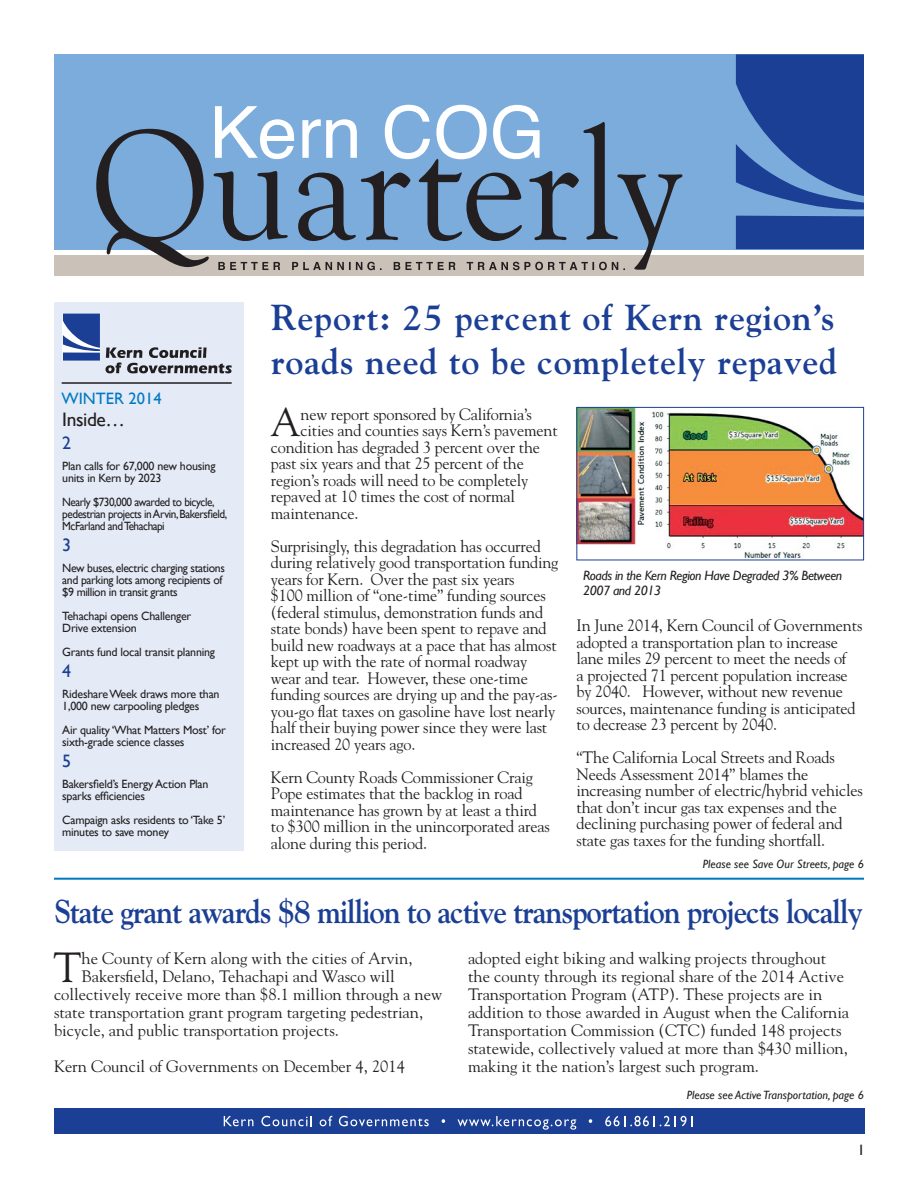
<style>
.page{position:relative;width:918px;height:1188px;background:#fff}
.page>*{position:absolute;margin:0;border:0;box-sizing:border-box;transform-origin:0 0}
.t1{font:42px "Goudy";color:#231f20}
.t2{font:39.9px "Goudy";color:#231f20}
.t3{font:700 36px/43.2px "Goudy";letter-spacing:.02em;color:#1b3f94}
.t4{font:700 33px "Goudy";letter-spacing:-.035em;color:#1b3f94;scale:.93 1}
.t5{font:19.5px "Gill Sans";letter-spacing:-.02em;color:#231f20}
.t6{font:18px "Gill Sans";color:#1b3f94}
.t7{font:16.5px/16.5px "Goudy";letter-spacing:-.01em;color:#231f20}
.t8{font:16.5px "Gill Sans";color:#0079c1}
.t9{font:15px "Gill Sans";color:#231f20}
.t10{font:italic 13.5px/15px "Gill Sans";letter-spacing:-.03em;color:#231f20}
.t11{font:12px/12px "Gill Sans";letter-spacing:-.02em;color:#231f20}
.t12{font:12px/12px "Gill Sans";letter-spacing:-.04em;color:#231f20;scale:.94 1}
.t13{font:italic 12px "Gill Sans";color:#231f20}
</style>
<div class="page">
<div style="left:54px;top:1109px;width:811px;height:25px;background:#1b3f94"></div>
<svg style="left:224px;top:1116px;width:29px;height:10px"></svg>
<svg style="left:261px;top:1116px;width:51px;height:10px"></svg>
<svg style="left:320px;top:1116px;width:12px;height:10px"></svg>
<svg style="left:339px;top:1116px;width:90px;height:10px"></svg>
<svg style="left:442px;top:1119px;width:3px;height:4px"></svg>
<svg style="left:457px;top:1116px;width:119px;height:14px"></svg>
<svg style="left:589px;top:1119px;width:3px;height:4px"></svg>
<svg style="left:605px;top:1116px;width:88px;height:10px"></svg>
<div style="left:54px;top:54px;width:810px;height:195px;background:#7bacdc"></div>
<div style="left:736px;top:216px;width:128px;height:33px;background:#1b3f94"></div>
<svg style="left:736px;top:54px;width:128px;height:156px"></svg>
<div style="left:54px;top:256px;width:810px;height:20px;background:#cac2b8"></div>
<svg style="left:96px;top:122px;width:586px;height:148px"></svg>
<svg style="left:215px;top:105px;width:325px;height:54px"></svg>
<div style="left:54px;top:303px;width:190px;height:548px;background:#e4ebf7"></div>
<hr style="left:62px;top:382px;width:170px;height:2px;background:#211e1f">
<div style="left:63px;top:313px;width:37px;height:48px;background:#94a5cd"></div>
<svg style="left:63px;top:314px;width:37px;height:47px;background:#4b67aa"></svg>
<svg style="left:106px;top:347px;width:126px;height:26px"></svg>
<hr style="left:54px;top:878px;width:810px;height:2px;background:#0079c1">
<img style="left:578px;top:409px;width:284px;height:149px">
<div style="left:576px;top:407px;width:288px;height:153px;border:1px solid #1b3f94"></div>
<p class="t8" style="left:62px;top:389px;width:101px">WINTER 2014</p>
<p class="t5" style="left:62px;top:408px;width:64px">Inside…</p>
<p class="t6" style="left:62px;top:432px;width:10px">2</p>
<p class="t11" style="left:62px;top:460px;width:155px">Plan calls for 67,000 new housing units in Kern by 2023</p>
<p class="t12" style="left:62px;top:496px;width:177px">Nearly $730,000 awarded to bicycle, pedestrian projects in Arvin, Bakersfield,<br>McFarland and Tehachapi</p>
<p class="t6" style="left:62px;top:534px;width:10px">3</p>
<p class="t11" style="left:62px;top:562px;width:164px">New buses, electric charging stations and parking lots among recipients of $9 million in transit grants</p>
<p class="t11" style="left:62px;top:610px;width:131px">Tehachapi opens Challenger<br>Drive extension</p>
<p class="t11" style="left:62px;top:646px;width:154px">Grants fund local transit planning</p>
<p class="t6" style="left:62px;top:660px;width:10px">4</p>
<p class="t11" style="left:62px;top:688px;width:159px">Rideshare Week draws more than<br>1,000 new carpooling pledges</p>
<p class="t11" style="left:62px;top:724px;width:165px">Air quality ‘What Matters Most’ for sixth-grade science classes</p>
<p class="t6" style="left:62px;top:750px;width:10px">5</p>
<p class="t11" style="left:62px;top:778px;width:148px">Bakersfield’s Energy Action Plan sparks efficiencies</p>
<p class="t11" style="left:62px;top:814px;width:165px">Campaign asks residents to ‘Take 5’ minutes to save money</p>
<h3 class="t3" style="left:271px;top:299px;width:568px">Report: 25 percent of Kern region’s roads need to be completely repaved</h3>
<h2 class="t2" style="left:271px;top:407px;width:32px">A</h2>
<p class="t7" style="left:301px;top:407px;width:233px">new report sponsored by California’s</p>
<p class="t7" style="left:301px;top:424px;width:259px">cities and counties says Kern’s pavement</p>
<p class="t7" style="left:271px;top:440px;width:271px">condition has degraded 3 percent over the</p>
<p class="t7" style="left:271px;top:457px;width:255px">past six years and that 25 percent of the</p>
<p class="t7" style="left:271px;top:473px;width:259px">region’s roads will need to be completely</p>
<p class="t7" style="left:271px;top:490px;width:246px">repaved at 10 times the cost of normal</p>
<p class="t7" style="left:271px;top:506px;width:89px">maintenance.</p>
<p class="t7" style="left:271px;top:539px;width:289px">Surprisingly, this degradation has occurred during relatively good transportation funding years for Kern. Over the past six years<br>$100 million of “one-time” funding sources (federal stimulus, demonstration funds and state bonds) have been spent to repave and build new roadways at a pace that has almost kept up with the rate of normal roadway wear and tear. However, these one-time funding sources are drying up and the pay-as&shy;you-go flat taxes on gasoline have lost nearly half their buying power since they were last increased 20 years ago.</p>
<p class="t7" style="left:271px;top:770px;width:280px">Kern County Roads Commissioner Craig Pope estimates that the backlog in road maintenance has grown by at least a third to $300 million in the unincorporated areas alone during this period.</p>
<p class="t10" style="left:583px;top:568px;width:261px">Roads in the Kern Region Have Degraded 3% Between<br>2007 and 2013</p>
<p class="t7" style="left:576px;top:619px;width:287px">In June 2014, Kern Council of Governments adopted a transportation plan to increase lane miles 29 percent to meet the needs of<br>a projected 71 percent population increase by 2040. However, without new revenue sources, maintenance funding is anticipated to decrease 23 percent by 2040.</p>
<p class="t7" style="left:576px;top:751px;width:288px">“The California Local Streets and Roads Needs Assessment 2014” blames the increasing number of electric/hybrid vehicles that don’t incur gas tax expenses and the declining purchasing power of federal and state gas taxes for the funding shortfall.</p>
<p class="t13" style="left:703px;top:857px;width:163px">Please see Save Our Streets, page 6</p>
<h3 class="t4" style="left:54px;top:898px;width:871px">State grant awards $8 million to active transportation projects locally</h3>
<h1 class="t1" style="left:54px;top:951px;width:30px">T</h1>
<p class="t7" style="left:82px;top:952px;width:332px">he County of Kern along with the cities of Arvin,</p>
<p class="t7" style="left:82px;top:970px;width:315px">Bakersfield, Delano, Tehachapi and Wasco will</p>
<p class="t7" style="left:54px;top:988px;width:390px">collectively receive more than $8.1 million through a new</p>
<p class="t7" style="left:54px;top:1006px;width:371px">state transportation grant program targeting pedestrian,</p>
<p class="t7" style="left:54px;top:1024px;width:287px">bicycle, and public transportation projects.</p>
<p class="t7" style="left:54px;top:1060px;width:353px">Kern Council of Governments on December 4, 2014</p>
<p class="t7" style="left:468px;top:951px;width:383px;line-height:18px">adopted eight biking and walking projects throughout the county through its regional share of the 2014 Active Transportation Program (ATP). These projects are in addition to those awarded in August when the California Transportation Commission (CTC) funded 148 projects statewide, collectively valued at more than $430 million, making it the nation’s largest such program.</p>
<p class="t13" style="left:687px;top:1088px;width:179px">Please see Active Transportation, page 6</p>
<p class="t9" style="left:857px;top:1142px;width:9px">1</p>
</div>
